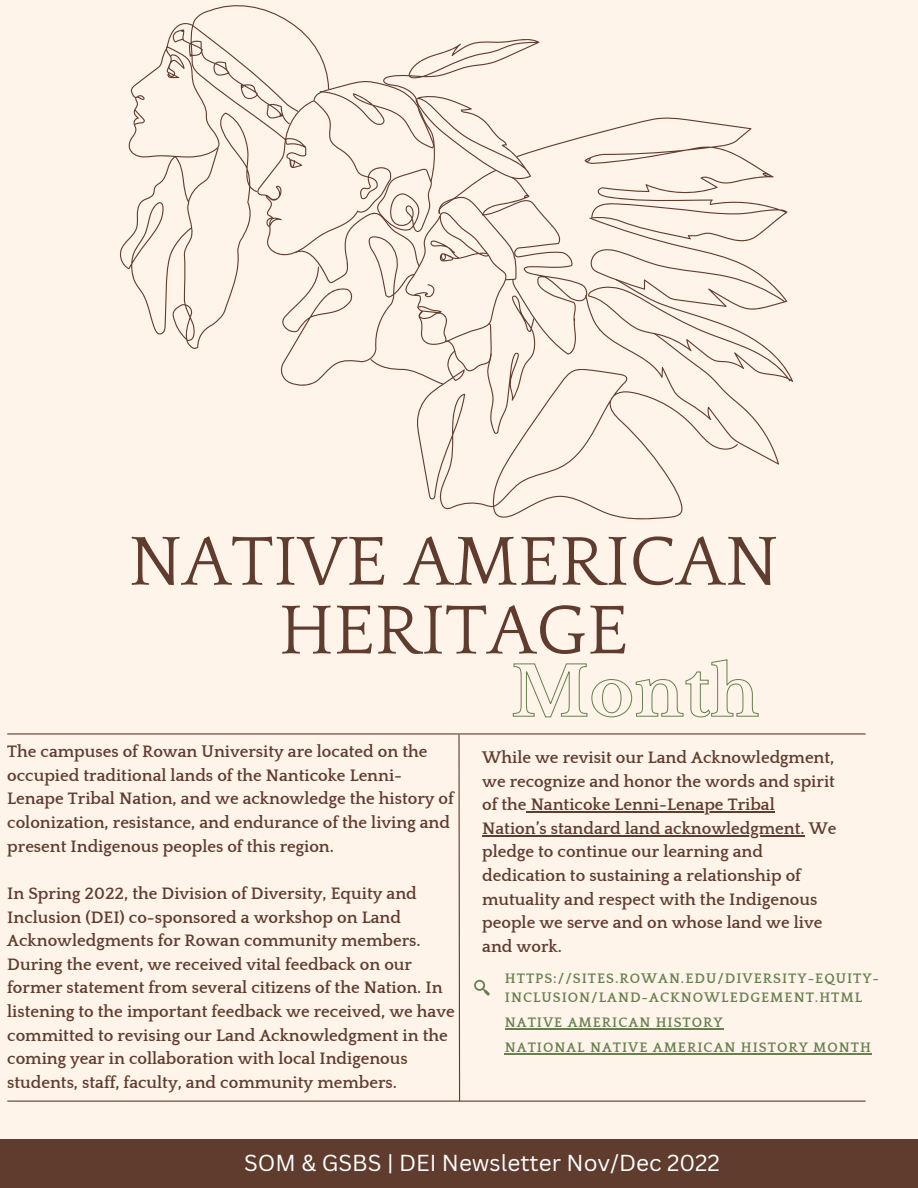
<style>
.page{position:relative;width:918px;height:1188px;background:#fff4ea}
.page>*{position:absolute;margin:0;border:0;box-sizing:border-box;transform-origin:0 0}
.t1{font:72.15px/68.8px "Quattrocento";color:#603c2e;text-align:center}
.t2{font:22.5px "Canva Sans";color:#fff}
.t3{font:700 16.95px/23.7px "Quattrocento";color:#603c2e}
.t4{font:700 14.1px/19px "Quattrocento";letter-spacing:.07em;color:#668050}
</style>
<div class="page">
<svg style="left:423px;top:465px;width:260px;height:55px"></svg>
<svg style="left:120px;top:5px;width:673px;height:460px"></svg>
<hr style="left:7px;top:733px;width:859px;height:2px;background:#603c2e">
<hr style="left:7px;top:1101px;width:859px;height:1px;background:#603c2e">
<svg style="left:458px;top:733px;width:3px;height:369px"></svg>
<svg style="left:474px;top:980px;width:16px;height:16px"></svg>
<div style="left:0;top:1139px;width:918px;height:49px;background:#603c2e"></div>
<svg style="left:512px;top:659px;width:247px;height:59px"></svg>
<hr style="left:527px;top:811px;width:248px;height:1px;background:#603c2e">
<hr style="left:482px;top:835px;width:323px;height:1px;background:#603c2e">
<hr style="left:505px;top:1028px;width:219px;height:1px;background:#668050">
<hr style="left:505px;top:1053px;width:367px;height:2px;background:#668050">
<h1 class="t1" style="left:129px;top:529px;width:652px">NATIVE AMERICAN<br>HERITAGE</h1>
<p class="t3" style="left:7px;top:740px;width:448px">The campuses of Rowan University are located on the occupied traditional lands of the Nanticoke Lenni-Lenape Tribal Nation, and we acknowledge the history of colonization, resistance, and endurance of the living and present Indigenous peoples of this region.</p>
<p class="t3" style="left:7px;top:882px;width:449px">In Spring 2022, the Division of Diversity, Equity and Inclusion (DEI) co-sponsored a workshop on Land Acknowledgments for Rowan community members.<br>During the event, we received vital feedback on our former statement from several citizens of the Nation. In listening to the important feedback we received, we have committed to revising our Land Acknowledgment in the coming year in collaboration with local Indigenous students, staff, faculty, and community members.</p>
<p class="t3" style="left:482px;top:746px;width:356px">While we revisit our Land Acknowledgment, we recognize and honor the words and spirit of the Nanticoke Lenni-Lenape Tribal Nation’s standard land acknowledgment. We pledge to continue our learning and dedication to sustaining a relationship of mutuality and respect with the Indigenous people we serve and on whose land we live and work.</p>
<p class="t4" style="left:505px;top:969px;width:376px">HTTPS://SITES.ROWAN.EDU/DIVERSITY-EQUITY-<br>INCLUSION/LAND-ACKNOWLEDGEMENT.HTML</p>
<p class="t4" style="left:505px;top:1010px;width:368px;line-height:25.3px">NATIVE AMERICAN HISTORY<br>NATIONAL NATIVE AMERICAN HISTORY MONTH</p>
<h2 class="t2" style="left:244px;top:1147px;width:477px">SOM &amp; GSBS | DEI Newsletter Nov/Dec 2022</h2>
</div>
